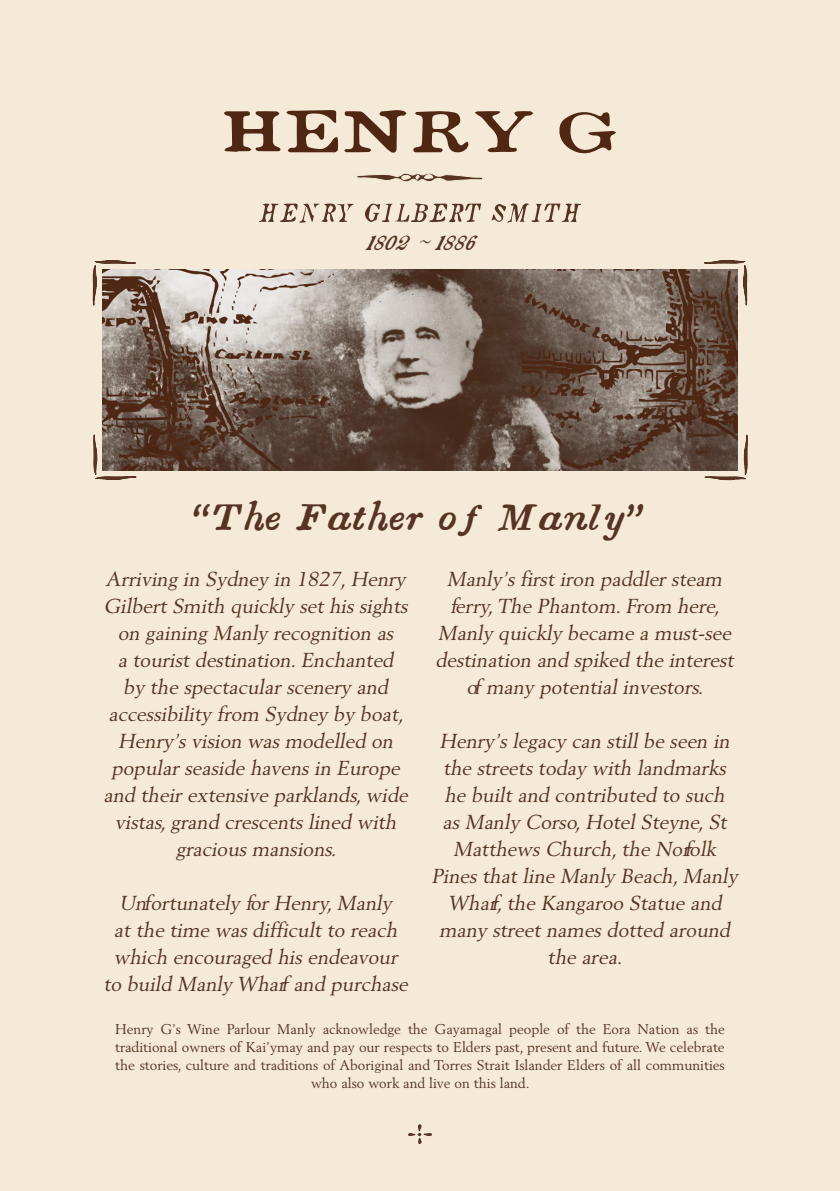
<style>
.page{position:relative;width:840px;height:1191px;background:#fff}
.page>*{position:absolute;margin:0;border:0;box-sizing:border-box;transform-origin:0 0}
.t1{font:italic 700 32px "Boston 1851";color:#573323}
.t2{font:italic 20px/27px "Berling";color:#573323;text-align:center}
.t3{font:italic 18px "Boston 1851";color:#573323}
.t4{font:14px/18px "Berling";color:#573323;text-align:center}
</style>
<div class="page">
<div style="left:0;top:0;width:838px;height:1191px;background:#f5ead7"></div>
<div style="left:809px;top:0;width:30px;height:1191px;background:#f5ead7"></div>
<svg style="left:408px;top:1124px;width:24px;height:20px"></svg>
<svg style="left:357px;top:173px;width:126px;height:9px"></svg>
<svg style="left:365px;top:203px;width:116px;height:19px"></svg>
<svg style="left:491px;top:203px;width:89px;height:20px"></svg>
<svg style="left:259px;top:203px;width:95px;height:20px"></svg>
<svg style="left:224px;top:111px;width:56px;height:41px"></svg>
<svg style="left:344px;top:110px;width:62px;height:43px"></svg>
<svg style="left:413px;top:111px;width:55px;height:42px"></svg>
<svg style="left:286px;top:110px;width:52px;height:42px"></svg>
<svg style="left:559px;top:112px;width:56px;height:42px"></svg>
<svg style="left:475px;top:111px;width:58px;height:41px"></svg>
<svg style="left:704px;top:260px;width:43px;height:46px"></svg>
<svg style="left:704px;top:434px;width:44px;height:47px"></svg>
<svg style="left:92px;top:260px;width:44px;height:46px"></svg>
<svg style="left:93px;top:434px;width:44px;height:46px"></svg>
<img style="left:102px;top:269px;width:635px;height:201px">
<p class="t3" style="left:365px;top:234px;width:124px">1802~1886</p>
<h1 class="t1" style="left:193px;top:500px;width:455px">“The Father of Manly”</h1>
<p class="t2" style="left:103px;top:565px;width:310px">Arriving in Sydney in 1827,Henry<br>Gilbert Smith quickly set his sights on gaining Manly recognition as<br>a tourist destination.Enchanted<br>by the spectacular scenery and accessibility from Sydney by boat,<br>Henry ’s vision was modelled on popular seaside havens in Europe and their extensive parklands,wide vistas,grand crescents lined with gracious mansions.</p>
<p class="t2" style="left:103px;top:889px;width:310px">Unfortunately for Henry,Manly<br>at the time was difficult to reach which encouraged his endeavour to build Manly Wharf and purchase</p>
<p class="t2" style="left:435px;top:565px;width:304px">Manly ’s first iron paddler steam ferry,The Phantom.From here,<br>Manly quickly became a must-see destination and spiked the interest of many potential investors.</p>
<p class="t2" style="left:431px;top:727px;width:308px">Henry ’s legacy can still be seen in the streets today with landmarks he built and contributed to such as Manly Corso,Hotel Steyne,St<br>Matthews Church,the Norfolk<br>Pines that line Manly Beach,Manly<br>Wharf,the Kangaroo Statue and many street names dotted around the area.</p>
<p class="t4" style="left:115px;top:1019px;width:610px">Henry G’s Wine Parlour Manly acknowledge the Gayamagal people of the Eora Nation as the traditional owners of Kai’ymay and pay our respects to Elders past, present and future. We celebrate the stories, culture and traditions of Aboriginal and Torres Strait Islander Elders of all communities who also work and live on this land.</p>
</div>
